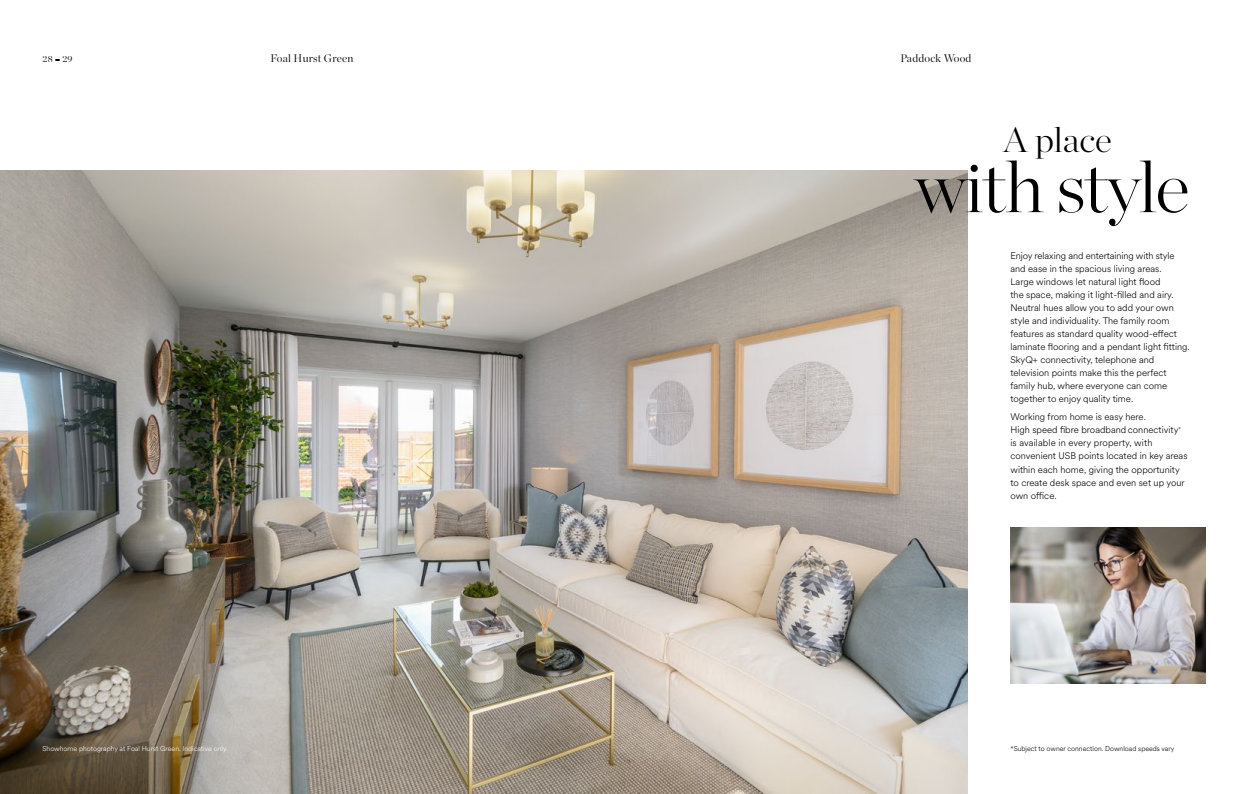
<style>
.page{position:relative;width:1248px;height:794px;background:#fff}
.page>*{position:absolute;margin:0;border:0;box-sizing:border-box;transform-origin:0 0}
.t1{font:200 72px "Chronicle Display";letter-spacing:-.02em;color:#000}
.t2{font:200 35px "Chronicle Display";color:#000}
.t3{font:300 11px "Chronicle Display";letter-spacing:.02em;color:#000}
.t4{font:300 9.5px/13px "Circular XX";color:#000}
.t5{font:300 9px "Chronicle Display";color:#000}
.t6{font:300 7px "Circular XX";color:#fff}
.t7{font:300 7px "Circular XX";color:#000}
</style>
<div class="page">
<img style="left:0;top:170px;width:967px;height:624px">
<img style="left:1010px;top:527px;width:195px;height:156px">
<p class="t5" style="left:43px;top:52px;width:32px">28 – 29</p>
<p class="t3" style="left:270px;top:50px;width:84px">Foal Hurst Green</p>
<p class="t3" style="left:900px;top:50px;width:72px">Paddock Wood</p>
<h2 class="t2" style="left:1003px;top:113px;width:110px">A place</h2>
<h1 class="t1" style="left:913px;top:132px;width:278px">with style</h1>
<p class="t6" style="left:43px;top:744px;width:187px">Showhome photography at Foal Hurst Green. Indicative only.</p>
<p class="t4" style="left:1010px;top:248px;width:181px">Enjoy relaxing and entertaining with style and ease in the spacious living areas.<br>Large windows let natural light flood<br>the space, making it light-filled and airy.<br>Neutral hues allow you to add your own style and individuality. The family room features as standard quality wood-effect laminate flooring and a pendant light fitting.<br>SkyQ+ connectivity, telephone and television points make this the perfect family hub, where everyone can come together to enjoy quality time.</p>
<p class="t4" style="left:1010px;top:410px;width:179px">Working from home is easy here.<br>High speed fibre broadband connectivity<sup>* </sup>is available in every property, with convenient USB points located in key areas within each home, giving the opportunity to create desk space and even set up your own office.</p>
<p class="t7" style="left:1010px;top:744px;width:165px">*Subject to owner connection. Download speeds vary</p>
</div>
